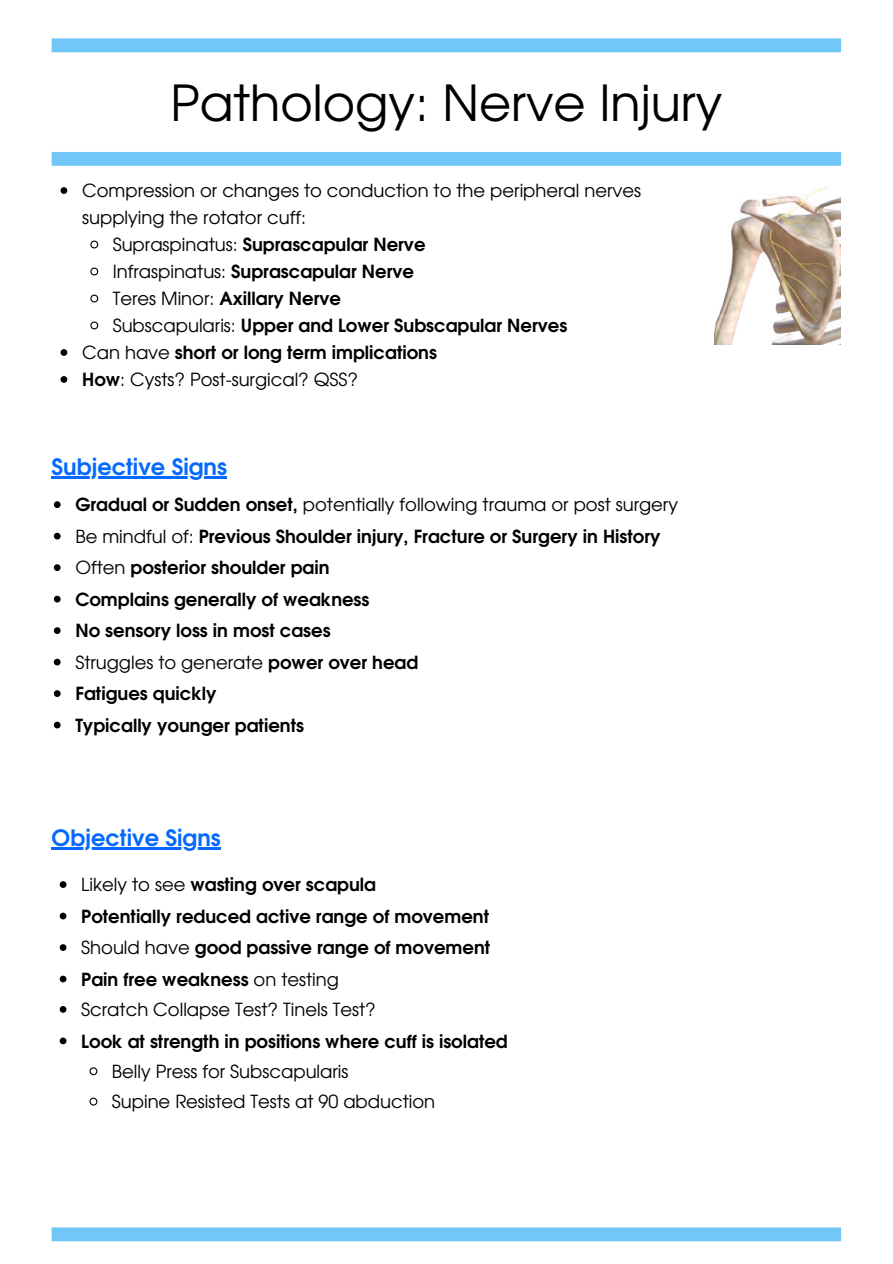
<style>
.page{position:relative;width:893px;height:1264px;background:#fff}
.page>*{position:absolute;margin:0;border:0;box-sizing:border-box;transform-origin:0 0}
.t1{font:49.5px "Te X Gyre Adventor";color:#000}
.t2{font:700 22.5px "Te X Gyre Adventor";color:#0569ff}
.t3{font:700 18px/31.5px "Te X Gyre Adventor";color:#000}
.t4{font:18px/30.3px "Te X Gyre Adventor";color:#000}
.s1{font-weight:400}
.s2{font-weight:700}
</style>
<div class="page">
<svg style="left:52px;top:152px;width:789px;height:14px;background:#72c7f8"></svg>
<svg style="left:52px;top:38px;width:789px;height:14px;background:#75c8f8"></svg>
<svg style="left:52px;top:1227px;width:789px;height:14px;background:#75c8f8"></svg>
<hr style="left:52px;top:476px;width:175px;height:2px;background:#0569ff">
<hr style="left:52px;top:847px;width:169px;height:2px;background:#0569ff">
<img style="left:714px;top:188px;width:126px;height:156px">
<svg style="left:61px;top:187px;width:6px;height:7px"></svg>
<svg style="left:90px;top:240px;width:9px;height:9px"></svg>
<svg style="left:90px;top:267px;width:9px;height:9px"></svg>
<svg style="left:90px;top:294px;width:9px;height:9px"></svg>
<svg style="left:90px;top:321px;width:9px;height:9px"></svg>
<svg style="left:61px;top:349px;width:6px;height:7px"></svg>
<svg style="left:61px;top:376px;width:6px;height:7px"></svg>
<svg style="left:54px;top:501px;width:7px;height:7px"></svg>
<svg style="left:54px;top:533px;width:7px;height:6px"></svg>
<svg style="left:54px;top:564px;width:7px;height:7px"></svg>
<svg style="left:54px;top:595px;width:7px;height:7px"></svg>
<svg style="left:54px;top:627px;width:7px;height:7px"></svg>
<svg style="left:54px;top:658px;width:7px;height:7px"></svg>
<svg style="left:54px;top:690px;width:7px;height:7px"></svg>
<svg style="left:54px;top:721px;width:7px;height:7px"></svg>
<svg style="left:60px;top:881px;width:6px;height:7px"></svg>
<svg style="left:60px;top:912px;width:6px;height:7px"></svg>
<svg style="left:60px;top:944px;width:6px;height:6px"></svg>
<svg style="left:60px;top:975px;width:6px;height:7px"></svg>
<svg style="left:60px;top:1006px;width:6px;height:6px"></svg>
<svg style="left:60px;top:1037px;width:6px;height:7px"></svg>
<svg style="left:89px;top:1067px;width:9px;height:8px"></svg>
<svg style="left:89px;top:1097px;width:9px;height:9px"></svg>
<h1 class="t1" style="left:170px;top:64px;width:553px">Pathology: Nerve Injury</h1>
<p class="t4" style="left:82px;top:174px;width:560px">Compression or changes to conduction to the peripheral nerves</p>
<p class="t4" style="left:82px;top:201px;width:225px">supplying the rotator cuff:</p>
<p class="t3" style="left:113px;top:227px;width:314px"><span class="s1">Supraspinatus:</span> Suprascapular Nerve</p>
<p class="t3" style="left:113px;top:254px;width:303px"><span class="s1">Infraspinatus:</span> Suprascapular Nerve</p>
<p class="t3" style="left:113px;top:281px;width:230px"><span class="s1">Teres Minor:</span> Axillary Nerve</p>
<p class="t3" style="left:113px;top:308px;width:456px"><span class="s1">Subscapularis:</span> Upper and Lower Subscapular Nerves</p>
<p class="t3" style="left:82px;top:335px;width:356px"><span class="s1">Can have</span> short or long term implications</p>
<p class="t4" style="left:82px;top:363px;width:277px"><span class="s2">How</span>: Cysts? Post-surgical? QSS?</p>
<p class="t2" style="left:52px;top:447px;width:177px">Subjective Signs</p>
<p class="t3" style="left:75px;top:487px;width:604px">Gradual or Sudden onset, <span class="s1">potentially following trauma or post surgery Be mindful of:</span> Previous Shoulder injury, Fracture or Surgery in History <span class="s1">Often</span> posterior shoulder pain<br>Complains generally of weakness<br>No sensory loss in most cases<br><span class="s1">Struggles to generate</span> power over head<br>Fatigues quickly<br>Typically younger patients</p>
<p class="t2" style="left:52px;top:818px;width:171px">Objective Signs</p>
<p class="t3" style="left:81px;top:867px;width:410px"><span class="s1">Likely to see</span> wasting over scapula<br>Potentially reduced active range of movement <span class="s1">Should have</span> good passive range of movement Pain free weakness <span class="s1">on testing<br>Scratch Collapse Test? Tinels Test?</span></p>
<p class="t3" style="left:81px;top:1023px;width:428px">Look at strength in positions where cuff is isolated</p>
<p class="t4" style="left:112px;top:1055px;width:325px">Belly Press for Subscapularis<br>Supine Resisted Tests at 90 abduction</p>
</div>
